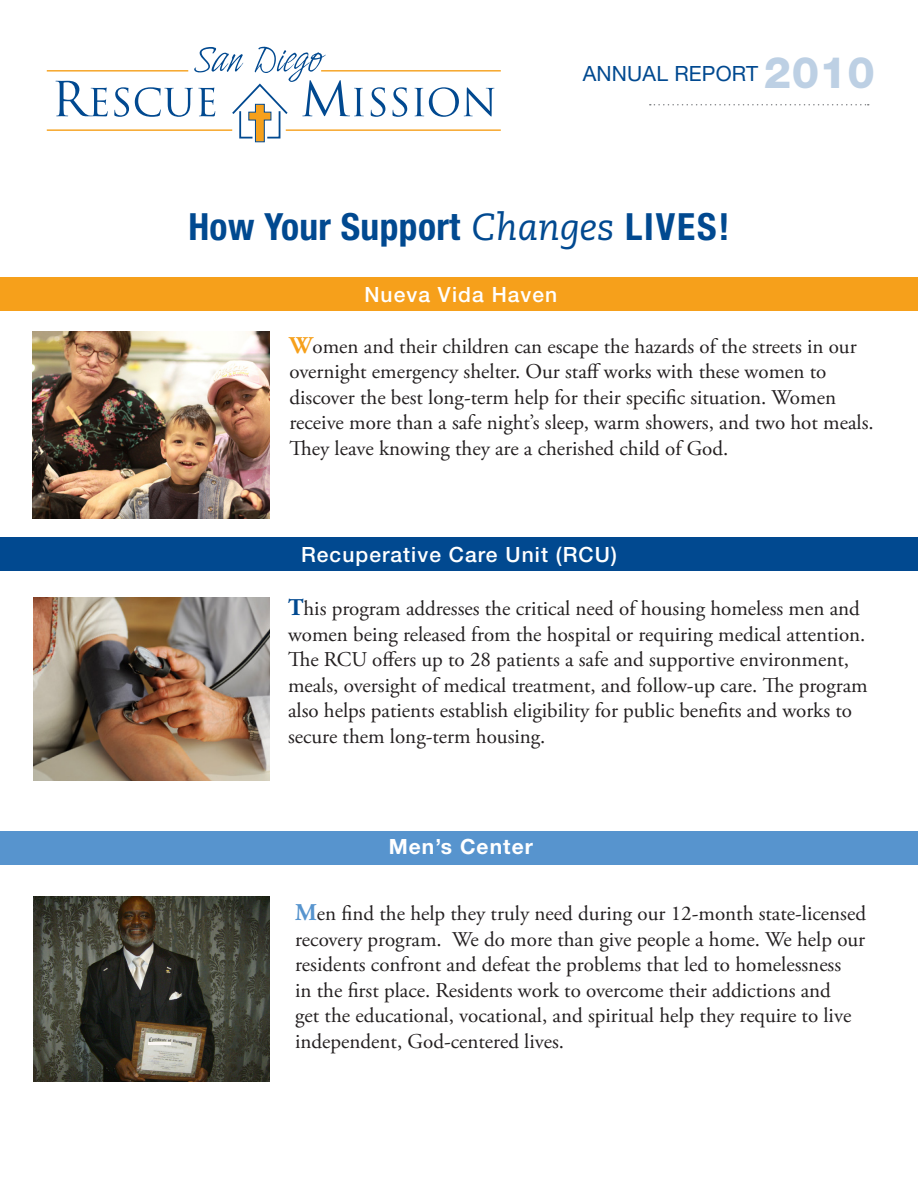
<style>
.page{position:relative;width:918px;height:1188px;background:#fff}
.page>*{position:absolute;margin:0;border:0;box-sizing:border-box;transform-origin:0 0}
.t1{font:800 43.5px "Helvetica Neue LT Std";color:#bdd0e4}
.t2{font:700 condensed 37.5px "Helvetica Neue LT Std";letter-spacing:.01em;color:#014990}
.t3{font:21px/25.5px "Adobe Garamond Pro";color:#231f20}
.t4{font:500 21px "Helvetica Neue LT Std";letter-spacing:.05em;color:#fff}
.t5{font:21px "Helvetica Neue LT Std";letter-spacing:.01em;color:#014990}
.t6{font:700 21px "Helvetica Neue LT Std";letter-spacing:.05em;color:#fff}
.s1{font-family:"Caecilia Italic Os F";font-weight:400;font-stretch:normal}
.s2{font-weight:700;font-size:24px;color:#f6a01b}
.s3{font-weight:700;font-size:24px;color:#014990}
.s4{font-weight:700;font-size:24px;color:#5794ce}
</style>
<div class="page">
<svg style="left:56px;top:81px;width:52px;height:35px"></svg>
<svg style="left:114px;top:87px;width:15px;height:30px"></svg>
<svg style="left:371px;top:87px;width:14px;height:30px"></svg>
<svg style="left:393px;top:87px;width:14px;height:30px"></svg>
<svg style="left:414px;top:87px;width:80px;height:30px"></svg>
<hr style="left:47px;top:70px;width:141px;height:2px;background:#f6a01b">
<hr style="left:321px;top:70px;width:180px;height:2px;background:#f6a01b">
<hr style="left:47px;top:129px;width:185px;height:2px;background:#f6a01b">
<hr style="left:286px;top:129px;width:215px;height:2px;background:#f6a01b">
<svg style="left:135px;top:47px;width:229px;height:95px"></svg>
<svg style="left:650px;top:104px;width:219px;height:1px"></svg>
<div style="left:0;top:277px;width:918px;height:34px;background:#f6a01b"></div>
<img style="left:32px;top:331px;width:237px;height:187px">
<img style="left:34px;top:597px;width:235px;height:184px">
<div style="left:0;top:537px;width:918px;height:34px;background:#014990"></div>
<div style="left:0;top:831px;width:918px;height:33px;background:#5794ce"></div>
<img style="left:34px;top:897px;width:235px;height:185px">
<hr style="left:148px;top:1042px;width:23px;height:3px;background:#fbf7f4">
<p class="t5" style="left:583px;top:61px;width:177px">ANNUAL REPORT</p>
<p class="t1" style="left:764px;top:46px;width:112px">2010</p>
<p class="t2" style="left:188px;top:203px;width:543px">How Your Support <span class="s1">Changes</span> LIVES!</p>
<p class="t4" style="left:364px;top:282px;width:194px">Nueva Vida Haven</p>
<p class="t3" style="left:290px;top:334px;width:586px"><span class="s2">W</span>omen and their children can escape the hazards of the streets in our overnight emergency shelter. Our staff works with these women to discover the best long-term help for their specific situation. Women receive more than a safe night’s sleep, warm showers, and two hot meals.<br>They leave knowing they are a cherished child of God.</p>
<p class="t4" style="left:301px;top:542px;width:317px">Recuperative Care Unit (RCU)</p>
<p class="t3" style="left:288px;top:597px;width:581px"><span class="s3">T</span>his program addresses the critical need of housing homeless men and women being released from the hospital or requiring medical attention.<br>The RCU offers up to 28 patients a safe and supportive environment, meals, oversight of medical treatment, and follow-up care. The program also helps patients establish eligibility for public benefits and works to secure them long-term housing.</p>
<p class="t6" style="left:389px;top:834px;width:146px">Men’s Center</p>
<p class="t3" style="left:295px;top:902px;width:572px"><span class="s4">M</span>en find the help they truly need during our 12-month state-licensed recovery program. We do more than give people a home. We help our residents confront and defeat the problems that led to homelessness<br>in the first place. Residents work to overcome their addictions and<br>get the educational, vocational, and spiritual help they require to live independent, God-centered lives.</p>
</div>
